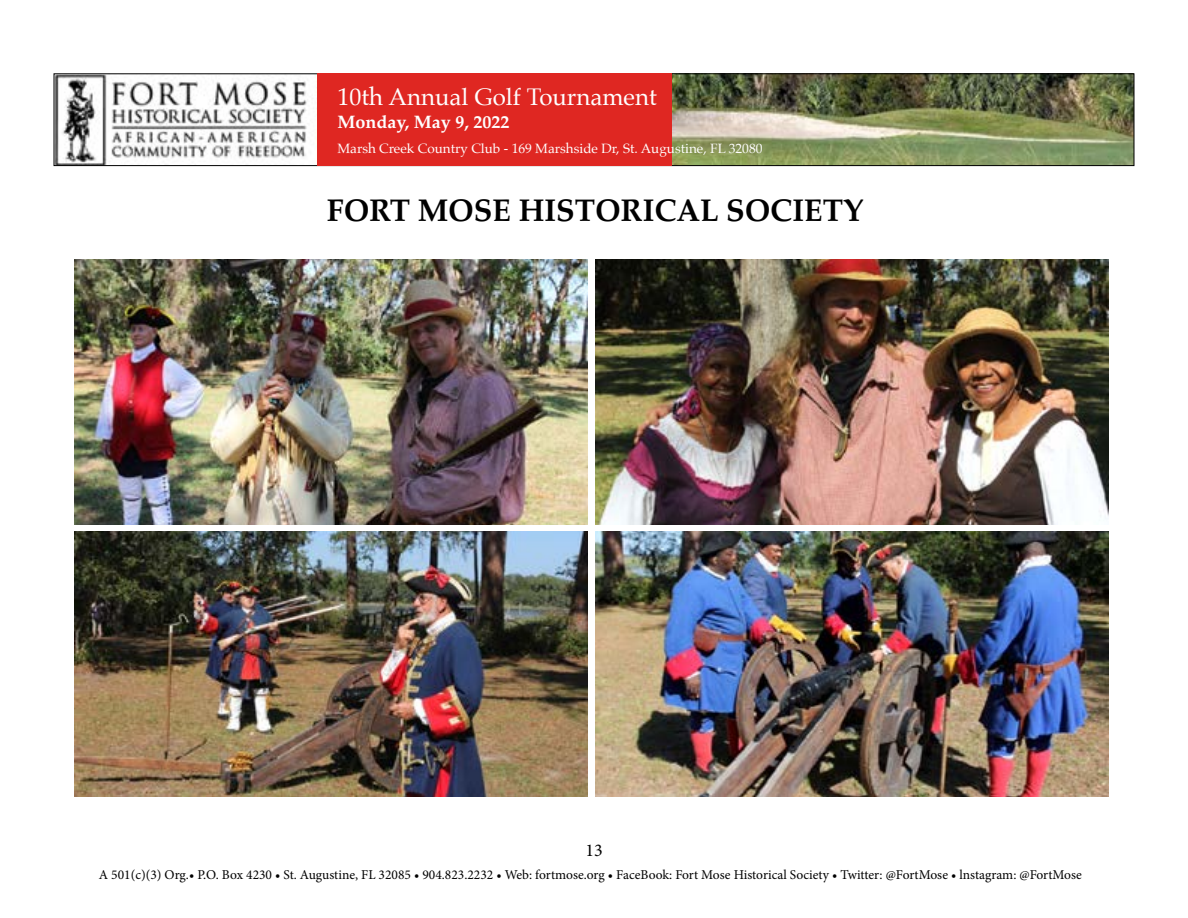
<style>
.page{position:relative;width:1188px;height:918px;background:#fff}
.page>*{position:absolute;margin:0;border:0;box-sizing:border-box;transform-origin:0 0}
.t1{font:700 31.5px "Palatino";color:#000}
.t2{font:24px "Palatino";color:#fff}
.t3{font:700 18px "Palatino";color:#fff}
.t4{font:18px "Minion Pro";color:#000}
.t5{font:13.5px "Minion Pro";color:#000}
.t6{font:13.5px "Palatino";color:#fff}
</style>
<div class="page">
<img style="left:56px;top:75px;width:1076px;height:89px">
<div style="left:54px;top:73px;width:1080px;height:93px;border:1px solid #000"></div>
<div style="left:317px;top:73px;width:354px;height:93px;background:#df2722"></div>
<img style="left:75px;top:260px;width:513px;height:264px">
<img style="left:595px;top:260px;width:514px;height:264px">
<img style="left:75px;top:532px;width:513px;height:264px">
<img style="left:595px;top:532px;width:514px;height:264px">
<h2 class="t2" style="left:338px;top:77px;width:321px">10th Annual Golf Tournament</h2>
<h3 class="t3" style="left:338px;top:106px;width:173px">Monday, May 9, 2022</h3>
<p class="t6" style="left:338px;top:137px;width:427px">Marsh Creek Country Club - 169 Marshside Dr, St. Augustine, FL 32080</p>
<h1 class="t1" style="left:327px;top:183px;width:538px">FORT MOSE HISTORICAL SOCIETY</h1>
<h3 class="t4" style="left:585px;top:838px;width:19px">13</h3>
<p class="t5" style="left:99px;top:865px;width:985px">A 501(c)(3) Org.• P.O. Box 4230 • St. Augustine, FL 32085 • 904.823.2232 • Web: fortmose.org • FaceBook: Fort Mose Historical Society • Twitter: @FortMose • lnstagram: @FortMose</p>
</div>
